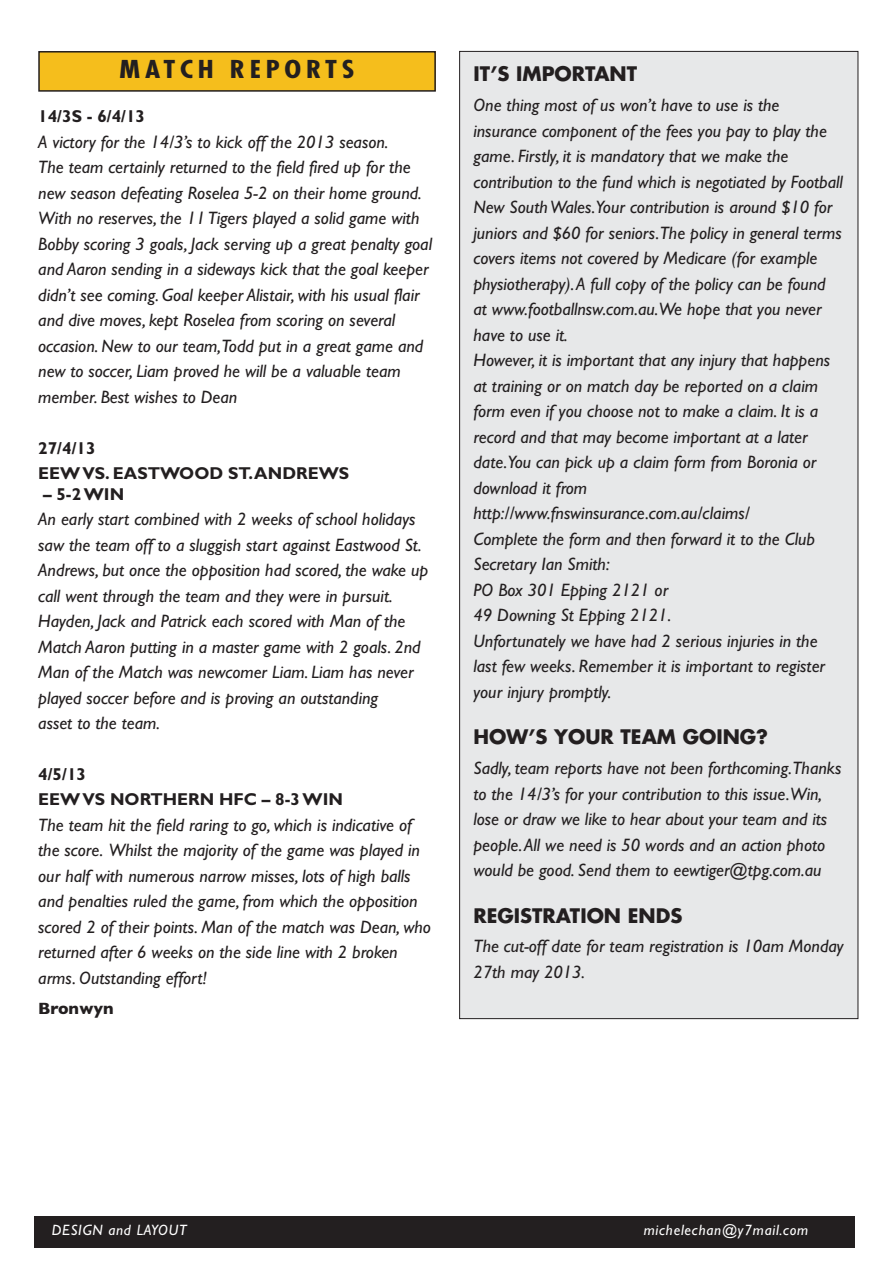
<style>
.page{position:relative;width:893px;height:1263px;background:#fff}
.page>*{position:absolute;margin:0;border:0;box-sizing:border-box;transform-origin:0 0}
.t1{font:700 condensed 24px "Futura";letter-spacing:.165em;color:#231f20;scale:1.2 1}
.t2{font:700 19.5px "Futura";color:#231f20}
.t3{font:italic 18px/25.5px "Gill Sans";color:#231f20}
.t4{font:700 17.25px/25.2px "Gill Sans";color:#231f20}
.t5{font:700 16.5px "Gill Sans";color:#231f20}
.t6{font:italic 15px "Gill Sans";letter-spacing:.05em;color:#fff}
</style>
<div class="page">
<div style="left:34px;top:1215px;width:821px;height:32px;background:#231f20"></div>
<div style="left:39px;top:52px;width:396px;height:39px;background:#f5be1c"></div>
<div style="left:38px;top:51px;width:398px;height:41px;border:2px solid #231f20"></div>
<div style="left:460px;top:51px;width:398px;height:968px;background:#e7e8e9"></div>
<h1 class="t1" style="left:119px;top:54px;width:197px">MATCH REPORTS</h1>
<p class="t2" style="left:473px;top:61px;width:165px">IT’S IMPORTANT</p>
<p class="t3" style="left:473px;top:94px;width:371px">One thing most of us won’t have to use is the insurance component of the fees you pay to play the game. Firstly, it is mandatory that we make the contribution to the fund which is negotiated by Football New SouthWales.Your contribution is around $10 for juniors and $60 for seniors.The policy in general terms covers items not covered by Medicare (for example physiotherapy).A full copy of the policy can be found at www.footballnsw.com.au.We hope that you never have to use it.<br>However, it is important that any injury that happens at training or on match day be reported on a claim form even if you choose not to make a claim. It is a record and that may become important at a later date.You can pick up a claim form from Boronia or download it from http://www.fnswinsurance.com.au/claims/<br>Complete the form and then forward it to the Club Secretary Ian Smith:<br>PO Box 301 Epping 2121 or<br>49 Downing St Epping 2121.<br>Unfortunately we have had 2 serious injuries in the last few weeks. Remember it is important to register your injury promptly.</p>
<p class="t2" style="left:473px;top:723px;width:296px">HOW’S YOUR TEAM GOING?</p>
<p class="t3" style="left:473px;top:757px;width:369px">Sadly, team reports have not been forthcoming.Thanks to the 14/3’s for your contribution to this issue.Win, lose or draw we like to hear about your team and its people.All we need is 50 words and an action photo would be good. Send them to eewtiger@tpg.com.au</p>
<p class="t2" style="left:473px;top:902px;width:210px">REGISTRATION ENDS</p>
<p class="t3" style="left:473px;top:935px;width:372px">The cut-off date for team registration is 10am Monday<br>27th may 2013.</p>
<p class="t4" style="left:38px;top:105px;width:108px">14/3S - 6/4/13</p>
<p class="t3" style="left:38px;top:131px;width:395px">A victory for the 14/3’s to kick off the 2013 season.<br>The team certainly returned to the field fired up for the new season defeating Roselea 5-2 on their home ground.<br>With no reserves, the 11Tigers played a solid game with Bobby scoring 3 goals, Jack serving up a great penalty goal and Aaron sending in a sideways kick that the goal keeper didn’t see coming. Goal keeper Alistair, with his usual flair and dive moves, kept Roselea from scoring on several occasion. New to our team,Todd put in a great game and new to soccer, Liam proved he will be a valuable team member. Best wishes to Dean</p>
<p class="t4" style="left:38px;top:437px;width:313px">27/4/13<br>EEWVS. EASTWOOD ST.ANDREWS</p>
<p class="t4" style="left:43px;top:483px;width:83px">– 5-2WIN</p>
<p class="t3" style="left:38px;top:508px;width:391px">An early start combined with 2 weeks of school holidays saw the team off to a sluggish start against Eastwood St.<br>Andrews, but once the opposition had scored, the wake up call went through the team and they were in pursuit.<br>Hayden, Jack and Patrick each scored with Man of the Match Aaron putting in a master game with 2 goals. 2nd Man of the Match was newcomer Liam. Liam has never played soccer before and is proving an outstanding<br>asset to the team.</p>
<p class="t4" style="left:38px;top:763px;width:306px">4/5/13<br>EEWVS NORTHERN HFC – 8-3WIN</p>
<p class="t3" style="left:38px;top:814px;width:394px">The team hit the field raring to go, which is indicative of the score. Whilst the majority of the game was played in our half with numerous narrow misses, lots of high balls and penalties ruled the game, from which the opposition scored 2 of their points. Man of the match was Dean, who returned after 6 weeks on the side line with 2 broken arms. Outstanding effort!</p>
<p class="t5" style="left:38px;top:998px;width:77px">Bronwyn</p>
<p class="t6" style="left:52px;top:1224px;width:136px">DESIGN and LAYOUT</p>
<p class="t6" style="left:644px;top:1224px;width:166px">michelechan@y7mail.com</p>
</div>
